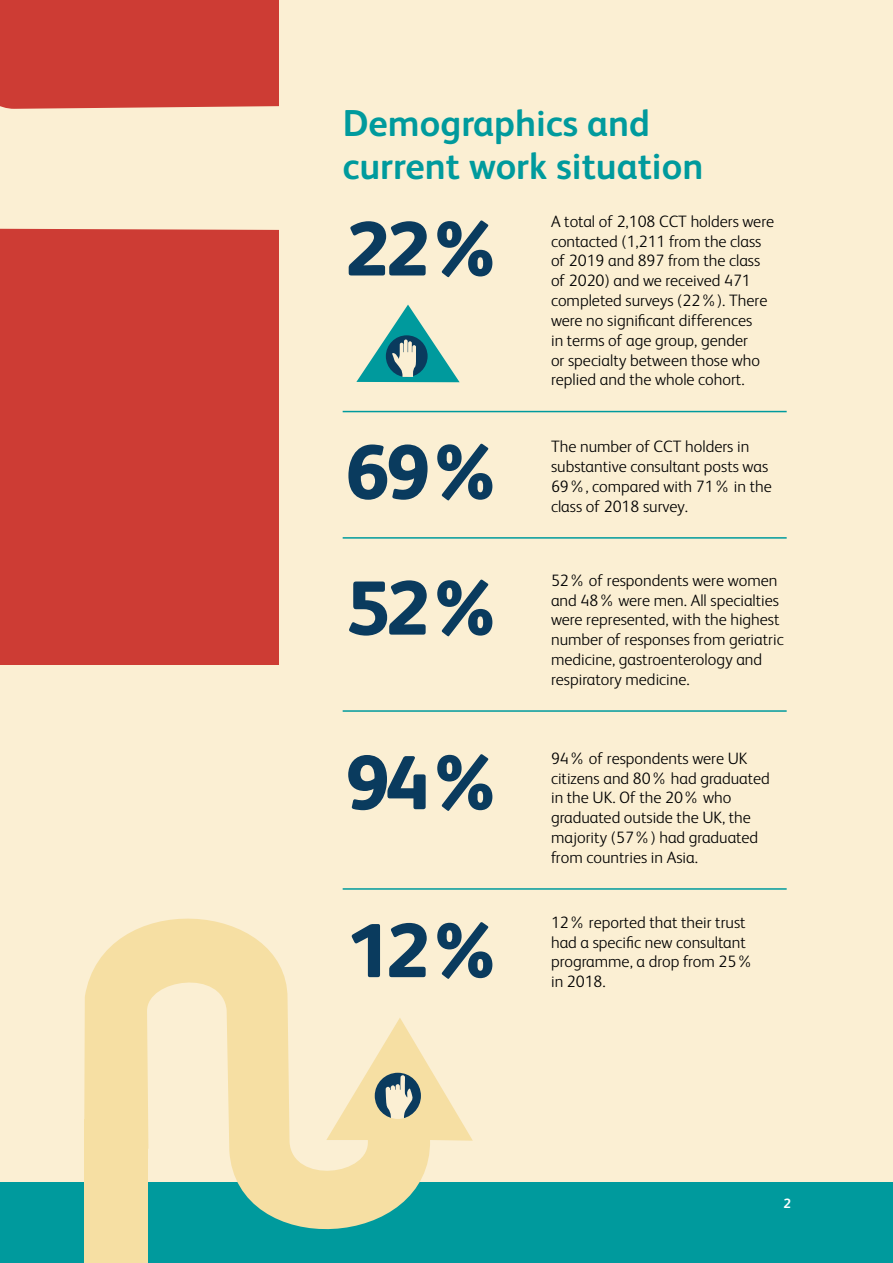
<style>
.page{position:relative;width:893px;height:1263px;background:#fbefd3}
.page>*{position:absolute;margin:0;border:0;box-sizing:border-box;transform-origin:0 0}
.t1{font:800 76.5px/135.9px "FS Albert";letter-spacing:-.04em;color:#0a3b5e}
.t2{font:700 37.5px/43.2px "FS Albert";color:#009a9d}
.t3{font:300 16.5px/19.8px "FS Albert";color:#000}
.t4{font:700 13.5px "FS Albert";color:#fff}
</style>
<div class="page">
<div style="left:0;top:0;width:279px;height:664px;background:#cd3c34"></div>
<hr style="left:343px;top:411px;width:444px;height:1px;background:#009a9d">
<hr style="left:343px;top:537px;width:444px;height:2px;background:#009a9d">
<hr style="left:343px;top:710px;width:444px;height:2px;background:#009a9d">
<hr style="left:343px;top:888px;width:444px;height:2px;background:#009a9d">
<div style="left:0;top:1182px;width:893px;height:81px;background:#009a9d"></div>
<svg style="left:84px;top:888px;width:389px;height:342px"></svg>
<div style="left:84px;top:1119px;width:64px;height:144px;background:#f6dfa3"></div>
<svg style="left:374px;top:1072px;width:48px;height:47px"></svg>
<svg style="left:386px;top:1075px;width:27px;height:45px"></svg>
<div style="left:0;top:106px;width:279px;height:124px;background:#fbefd3"></div>
<div style="left:372px;top:1070px;width:52px;height:52px;border:3px solid #f6dfa3;border-radius:50%"></div>
<svg style="left:356px;top:305px;width:104px;height:77px"></svg>
<h2 class="t2" style="left:343px;top:101px;width:362px">Demographics and current work situation</h2>
<p class="t3" style="left:551px;top:211px;width:225px">A total of 2,108 CCT holders were contacted (1,211 from the class of 2019 and 897 from the class of 2020) and we received 471 completed surveys (22%). There were no significant differences<br>in terms of age group, gender<br>or specialty between those who replied and the whole cohort.</p>
<h1 class="t1" style="left:346px;top:180px;width:159px">22%</h1>
<h1 class="t1" style="left:346px;top:404px;width:159px">69%<br>52%</h1>
<h1 class="t1" style="left:346px;top:698px;width:159px;line-height:167.9px">94%<br>12%</h1>
<p class="t3" style="left:551px;top:437px;width:222px">The number of CCT holders in substantive consultant posts was<br>69%, compared with 71% in the class of 2018 survey.</p>
<p class="t3" style="left:551px;top:570px;width:234px">52% of respondents were women and 48% were men. All specialties were represented, with the highest number of responses from geriatric medicine, gastroenterology and respiratory medicine.</p>
<p class="t3" style="left:551px;top:748px;width:220px">94% of respondents were UK citizens and 80% had graduated in the UK. Of the 20% who graduated outside the UK, the majority (57%) had graduated from countries in Asia.</p>
<p class="t3" style="left:551px;top:912px;width:203px">12% reported that their trust had a specific new consultant programme, a drop from 25% in 2018.</p>
<p class="t4" style="left:783px;top:1195px;width:9px">2</p>
</div>
